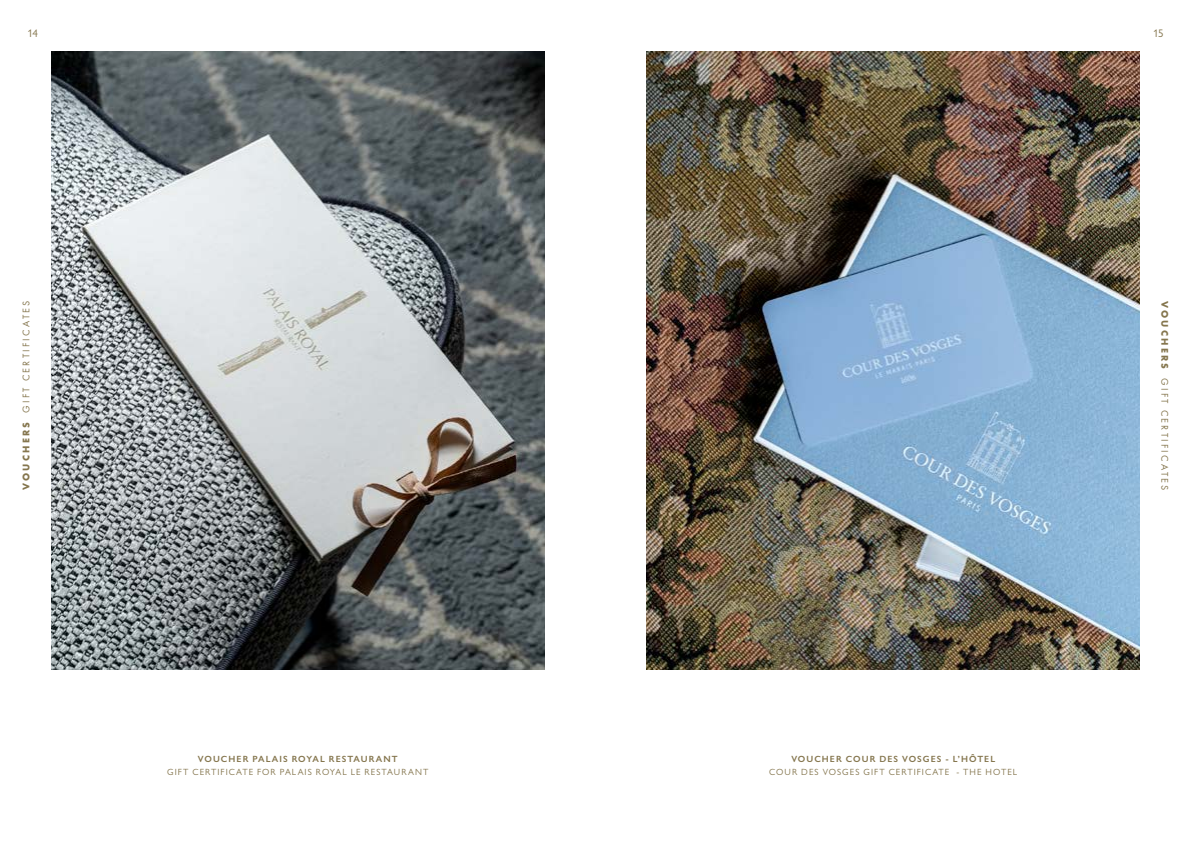
<style>
.page{position:relative;width:1191px;height:842px;background:#fff}
.page>*{position:absolute;margin:0;border:0;box-sizing:border-box;transform-origin:0 0}
.t1{font:11px "Gill Sans Nova";color:#85764e}
.t2{font:10px "Futura PT";letter-spacing:.22em;color:#85764e}
.t3{font:9px "Gill Sans Nova";letter-spacing:.115em;color:#85764e}
.t4{font:600 9px "Gill Sans Nova";letter-spacing:.115em;color:#85764e}
.s1{font-weight:700}
</style>
<div class="page">
<img style="left:51px;top:51px;width:493px;height:618px">
<img style="left:646px;top:51px;width:494px;height:618px">
<p class="t1" style="left:27px;top:27px;width:12px">14</p>
<p class="t1" style="left:1153px;top:27px;width:12px">15</p>
<p class="t2" style="left:20px;top:490px;width:191px;rotate:-90deg"><span class="s1">VOUCHERS</span> GIFT CERTIFICATES</p>
<p class="t4" style="left:198px;top:754px;width:201px">VOUCHER PALAIS ROYAL RESTAURANT</p>
<p class="t3" style="left:167px;top:767px;width:263px">GIFT CERTIFICATE FOR PALAIS ROYAL LE RESTAURANT</p>
<p class="t4" style="left:791px;top:754px;width:205px">VOUCHER COUR DES VOSGES - L’HÔTEL</p>
<p class="t3" style="left:769px;top:767px;width:250px">COUR DES VOSGES GIFT CERTIFICATE - THE HOTEL</p>
<p class="t2" style="left:1171px;top:301px;width:191px;rotate:90deg"><span class="s1">VOUCHERS</span> GIFT CERTIFICATES</p>
</div>
